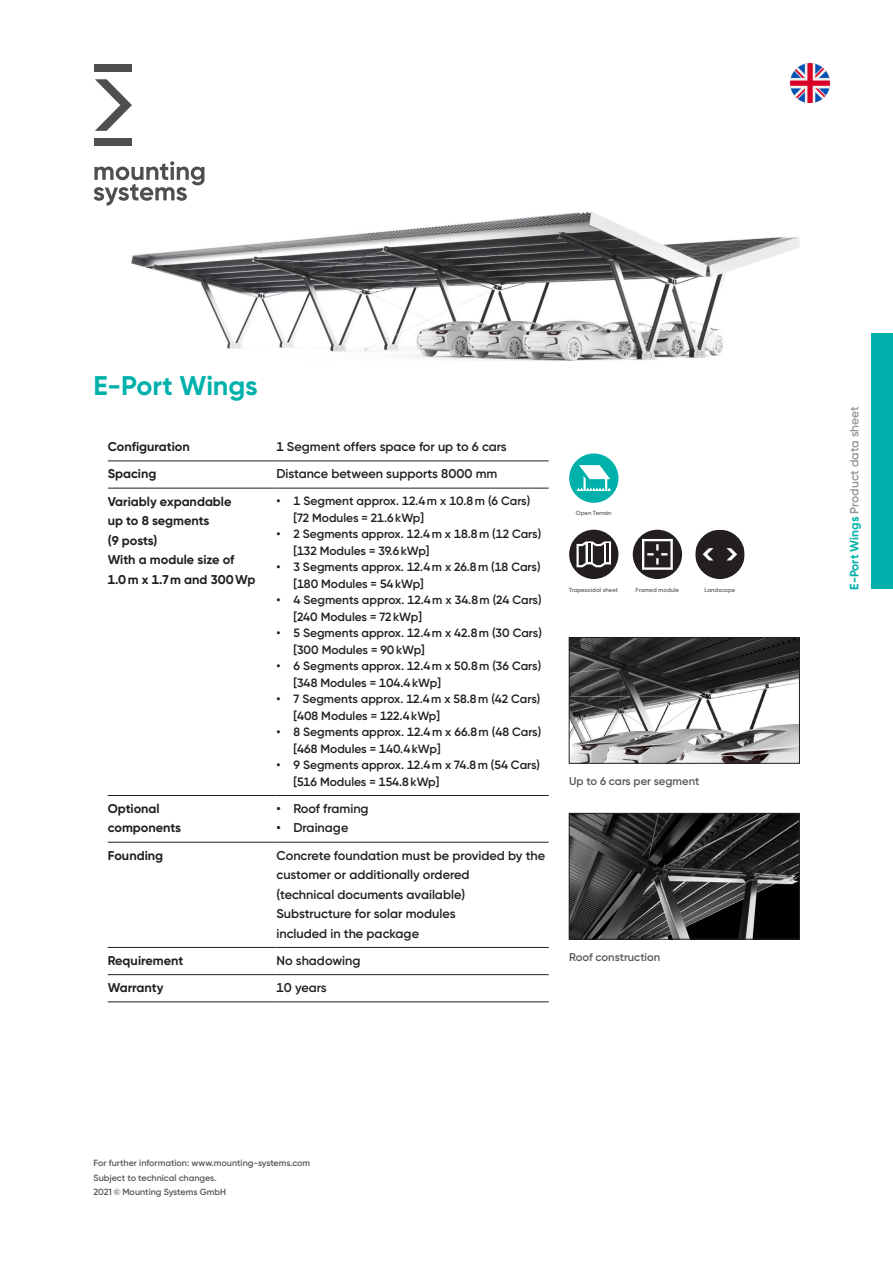
<style>
.page{position:relative;width:893px;height:1263px;background:#fff}
.page>*{position:absolute;margin:0;border:0;box-sizing:border-box;transform-origin:0 0}
.überschrift{font:700 27px "Gilroy";letter-spacing:-.005em;color:#00b1ab}
.t1{font:600 12.75px/19.5px "Gilroy";color:#231f20}
.t2{font:700 12.75px/19.5px "Gilroy";color:#231f20}
.t3{font:600 12px/16.5px "Gilroy";color:#231f20}
.t4{font:600 12px "Gilroy";letter-spacing:-.005em;color:#939598}
.bildunterschrift{font:600 11.25px "Gilroy";color:#57585a}
.kleingedrucktes{font:600 9px "Gilroy";color:#57585a}
.t5{font:600 6px "Gilroy";color:#5f666b}
.s1{font-weight:700;color:#00b1ab}
</style>
<div class="page">
<img style="left:93px;top:102px;width:724px;height:387px">
<img style="left:791px;top:64px;width:38px;height:38px">
<img style="left:571px;top:639px;width:227px;height:122px">
<div style="left:569px;top:637px;width:231px;height:126px;border:1px solid #231f20"></div>
<img style="left:571px;top:815px;width:227px;height:122px">
<div style="left:569px;top:813px;width:231px;height:126px;border:1px solid #231f20"></div>
<div style="left:872px;top:334px;width:21px;height:255px;background:#00b1ab"></div>
<svg style="left:633px;top:530px;width:49px;height:49px"></svg>
<svg style="left:695px;top:530px;width:50px;height:49px"></svg>
<svg style="left:569px;top:530px;width:49px;height:49px"></svg>
<svg style="left:569px;top:453px;width:49px;height:50px"></svg>
<hr style="left:108px;top:460px;width:168px;height:1px;background:#231f20">
<hr style="left:276px;top:460px;width:273px;height:1px;background:#231f20">
<hr style="left:108px;top:488px;width:168px;height:1px;background:#231f20">
<hr style="left:276px;top:488px;width:273px;height:1px;background:#231f20">
<hr style="left:108px;top:795px;width:168px;height:1px;background:#231f20">
<hr style="left:276px;top:795px;width:273px;height:1px;background:#231f20">
<hr style="left:108px;top:842px;width:168px;height:1px;background:#231f20">
<hr style="left:276px;top:842px;width:273px;height:1px;background:#231f20">
<hr style="left:108px;top:947px;width:168px;height:1px;background:#231f20">
<hr style="left:276px;top:947px;width:273px;height:1px;background:#231f20">
<hr style="left:108px;top:974px;width:168px;height:1px;background:#231f20">
<hr style="left:276px;top:974px;width:273px;height:1px;background:#231f20">
<hr style="left:108px;top:1001px;width:168px;height:1px;background:#231f20">
<hr style="left:276px;top:1001px;width:273px;height:1px;background:#231f20">
<svg style="left:94px;top:161px;width:110px;height:45px"></svg>
<svg style="left:95px;top:79px;width:37px;height:52px"></svg>
<div style="left:94px;top:139px;width:38px;height:7px;background:#4d504f"></div>
<div style="left:94px;top:64px;width:38px;height:8px;background:#4d504f"></div>
<p class="überschrift" style="left:94px;top:369px;width:166px">E-Port Wings</p>
<p class="t2" style="left:108px;top:437px;width:83px">Configuration</p>
<p class="t1" style="left:276px;top:437px;width:232px">1 Segment offers space for up to 6 cars</p>
<p class="t2" style="left:108px;top:464px;width:50px">Spacing</p>
<p class="t1" style="left:276px;top:464px;width:222px">Distance between supports 8000 mm</p>
<p class="t2" style="left:108px;top:491px;width:125px">Variably expandable</p>
<p class="t2" style="left:108px;top:511px;width:103px">up to 8 segments</p>
<p class="t2" style="left:108px;top:530px;width:51px">(9 posts)</p>
<p class="t2" style="left:108px;top:550px;width:149px">With a module size of<br>1.0m x 1.7m and 300Wp</p>
<p class="t3" style="left:293px;top:493px;width:238px;text-indent:-17px">• 1 Segment approx. 12.4m x 10.8m (6 Cars) [72 Modules = 21.6kWp]</p>
<p class="t3" style="left:293px;top:526px;width:249px;text-indent:-17px">• 2 Segments approx. 12.4m x 18.8m (12 Cars) [132 Modules = 39.6kWp]</p>
<p class="t3" style="left:293px;top:559px;width:249px;text-indent:-17px">• 3 Segments approx. 12.4m x 26.8m (18 Cars) [180 Modules = 54kWp]</p>
<p class="t3" style="left:293px;top:592px;width:250px;text-indent:-17px">• 4 Segments approx. 12.4m x 34.8m (24 Cars) [240 Modules = 72kWp]</p>
<p class="t3" style="left:293px;top:625px;width:250px;text-indent:-17px">• 5 Segments approx. 12.4m x 42.8m (30 Cars) [300 Modules = 90kWp]</p>
<p class="t3" style="left:293px;top:658px;width:249px;text-indent:-17px">• 6 Segments approx. 12.4m x 50.8m (36 Cars) [348 Modules = 104.4kWp]</p>
<p class="t3" style="left:293px;top:691px;width:248px;text-indent:-17px">• 7 Segments approx. 12.4m x 58.8m (42 Cars) [408 Modules = 122.4kWp]</p>
<p class="t3" style="left:293px;top:724px;width:249px;text-indent:-17px">• 8 Segments approx. 12.4m x 66.8m (48 Cars) [468 Modules = 140.4kWp]</p>
<p class="t3" style="left:293px;top:757px;width:248px;text-indent:-17px">• 9 Segments approx. 12.4m x 74.8m (54 Cars) [516 Modules = 154.8kWp]</p>
<p class="t2" style="left:108px;top:799px;width:53px">Optional</p>
<p class="t2" style="left:108px;top:818px;width:75px">components</p>
<p class="t1" style="left:276px;top:799px;width:94px">• Roof framing</p>
<p class="t1" style="left:276px;top:818px;width:73px">• Drainage</p>
<p class="t2" style="left:108px;top:845px;width:57px">Founding</p>
<p class="t1" style="left:276px;top:845px;width:270px">Concrete foundation must be provided by the customer or additionally ordered</p>
<p class="t1" style="left:276px;top:884px;width:190px">(technical documents available)</p>
<p class="t1" style="left:276px;top:904px;width:181px">Substructure for solar modules</p>
<p class="t1" style="left:276px;top:923px;width:144px">included in the package</p>
<p class="t2" style="left:108px;top:950px;width:77px">Requirement</p>
<p class="t1" style="left:276px;top:950px;width:86px">No shadowing</p>
<p class="t2" style="left:108px;top:978px;width:57px">Warranty</p>
<p class="t1" style="left:276px;top:978px;width:52px">10 years</p>
<p class="t5" style="left:576px;top:509px;width:37px">Open Terrain</p>
<p class="t5" style="left:569px;top:586px;width:51px">Trapezoidal sheet</p>
<p class="t5" style="left:636px;top:586px;width:45px">Framed module</p>
<p class="t5" style="left:705px;top:586px;width:32px">Landscape</p>
<p class="bildunterschrift" style="left:569px;top:774px;width:132px">Up to 6 cars per segment</p>
<p class="bildunterschrift" style="left:569px;top:950px;width:93px">Roof construction</p>
<p class="kleingedrucktes" style="left:94px;top:1158px;width:218px">For further information: www.mounting-systems.com</p>
<p class="kleingedrucktes" style="left:94px;top:1172px;width:125px">Subject to technical changes.</p>
<p class="kleingedrucktes" style="left:94px;top:1186px;width:134px">2021 © Mounting Systems GmbH</p>
<p class="t4" style="left:847px;top:590px;width:184px;rotate:-90deg"><span class="s1">E-Port Wings</span> Product data sheet</p>
</div>
